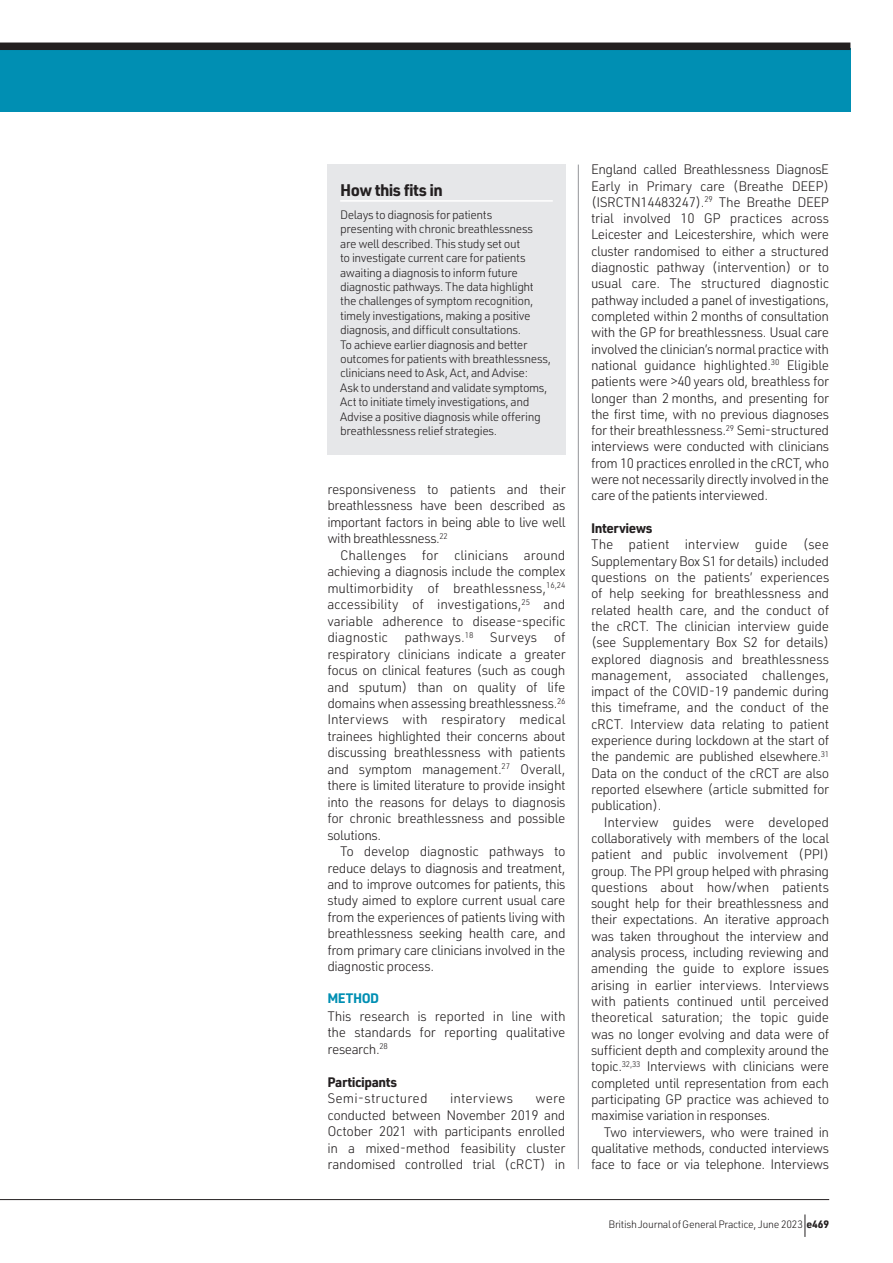
<style>
.page{position:relative;width:893px;height:1263px;background:#fff}
.page>*{position:absolute;margin:0;border:0;box-sizing:border-box;transform-origin:0 0}
.t1{font:700 16.5px "URWDIN";letter-spacing:-.035em;color:#231f20}
.t2{font:300 13.5px/16.4px "URWDIN";letter-spacing:-.035em;color:#231f20;text-align:justify}
.t3{font:300 13.5px "URWDIN";letter-spacing:.005em;color:#231f20}
.t4{font:700 13.5px "URWDIN";letter-spacing:-.035em;color:#231f20}
.t5{font:700 13.5px "URWDIN";letter-spacing:-.035em;color:#008fb3}
.t6{font:300 12px/14.4px "URWDIN";letter-spacing:-.035em;color:#231f20}
.t7{font:300 10.5px "URWDIN";letter-spacing:-.025em;color:#231f20}
.s1{font-weight:700}
</style>
<div class="page">
<div style="left:0;top:48px;width:850px;height:63px;background:#008fb3"></div>
<div style="left:0;top:43px;width:850px;height:7px;background:#231f20"></div>
<hr style="left:578px;top:165px;width:1px;height:1004px;background:#939598">
<div style="left:327px;top:165px;width:239px;height:290px;background:#e6e7e9"></div>
<hr style="left:340px;top:200px;width:213px;height:2px;background:#fff">
<hr style="left:0;top:1199px;width:829px;height:1px;background:#231f20">
<svg style="left:805px;top:1214px;width:1px;height:23px"></svg>
<p class="t1" style="left:340px;top:179px;width:104px">How this fits in</p>
<p class="t6" style="left:340px;top:207px;width:212px">Delays to diagnosis for patients<br>presenting with chronic breathlessness are well described. This study set out<br>to investigate current care for patients awaiting a diagnosis to inform future diagnostic pathways. The data highlight the challenges of symptom recognition, timely investigations, making a positive diagnosis, and difficult consultations.<br>To achieve earlier diagnosis and better outcomes for patients with breathlessness, clinicians need to Ask, Act, and Advise:<br>Ask to understand and validate symptoms, Act to initiate timely investigations, and Advise a positive diagnosis while offering breathlessness relief strategies.</p>
<p class="t2" style="left:327px;top:481px;width:240px">responsiveness to patients and their breathlessness have been described as important factors in being able to live well with breathlessness.<sup>22</sup></p>
<p class="t2" style="left:327px;top:546px;width:240px;text-indent:13px">Challenges for clinicians around achieving a diagnosis include the complex multimorbidity of breathlessness,<sup>16,24 </sup>accessibility of investigations,<sup>25</sup> and variable adherence to disease-specific diagnostic pathways.<sup>18</sup> Surveys of respiratory clinicians indicate a greater focus on clinical features (such as cough and sputum) than on quality of life domains when assessing breathlessness.<sup>26<br></sup>Interviews with respiratory medical trainees highlighted their concerns about discussing breathlessness with patients and symptom management.<sup>27</sup> Overall, there is limited literature to provide insight into the reasons for delays to diagnosis for chronic breathlessness and possible solutions.</p>
<p class="t2" style="left:327px;top:843px;width:240px;text-indent:13px">To develop diagnostic pathways to reduce delays to diagnosis and treatment, and to improve outcomes for patients, this study aimed to explore current usual care from the experiences of patients living with breathlessness seeking health care, and from primary care clinicians involved in the diagnostic process.</p>
<p class="t5" style="left:327px;top:989px;width:53px">METHOD</p>
<p class="t2" style="left:327px;top:1007px;width:240px">This research is reported in line with the standards for reporting qualitative research.<sup>28</sup></p>
<p class="t4" style="left:327px;top:1073px;width:71px">Participants</p>
<p class="t3" style="left:327px;top:1090px;width:102px">Semi-structured</p>
<p class="t3" style="left:450px;top:1090px;width:65px">interviews</p>
<p class="t2" style="left:327px;top:1090px;width:240px;text-indent:208px">were conducted between November 2019 and October 2021 with participants enrolled in a mixed-method feasibility cluster randomised controlled trial (cRCT) in</p>
<p class="t2" style="left:591px;top:161px;width:240px">England called Breathlessness DiagnosE Early in Primary care (Breathe DEEP) (ISRCTN14483247).<sup>29</sup> The Breathe DEEP trial involved 10 GP practices across Leicester and Leicestershire, which were cluster randomised to either a structured diagnostic pathway (intervention) or to usual care. The structured diagnostic pathway included a panel of investigations, completed within 2 months of consultation with the GP for breathlessness. Usual care involved the clinician’s normal practice with national guidance highlighted.<sup>30</sup> Eligible patients were &gt;40 years old, breathless for longer than 2 months, and presenting for the first time, with no previous diagnoses for their breathlessness.<sup>29</sup> Semi-structured interviews were conducted with clinicians from 10 practices enrolled in the cRCT, who were not necessarily directly involved in the care of the patients interviewed.</p>
<p class="t4" style="left:591px;top:519px;width:63px">Interviews</p>
<p class="t2" style="left:591px;top:536px;width:240px">The patient interview guide (see Supplementary Box S1 for details) included questions on the patients’ experiences of help seeking for breathlessness and related health care, and the conduct of the cRCT. The clinician interview guide (see Supplementary Box S2 for details) explored diagnosis and breathlessness management, associated challenges, impact of the COVID-19 pandemic during this timeframe, and the conduct of the cRCT. Interview data relating to patient experience during lockdown at the start of the pandemic are published elsewhere.<sup>31<br></sup>Data on the conduct of the cRCT are also reported elsewhere (article submitted for publication).</p>
<p class="t2" style="left:591px;top:813px;width:240px;text-indent:13px">Interview guides were developed collaboratively with members of the local patient and public involvement (PPI) group. The PPI group helped with phrasing questions about how/when patients sought help for their breathlessness and their expectations. An iterative approach was taken throughout the interview and analysis process, including reviewing and amending the guide to explore issues arising in earlier interviews. Interviews with patients continued until perceived theoretical saturation; the topic guide was no longer evolving and data were of sufficient depth and complexity around the topic.<sup>32,33</sup> Interviews with clinicians were completed until representation from each participating GP practice was achieved to maximise variation in responses.</p>
<p class="t2" style="left:591px;top:1123px;width:240px;text-indent:13px">Two interviewers, who were trained in qualitative methods, conducted interviews face to face or via telephone. Interviews</p>
<p class="t7" style="left:609px;top:1217px;width:222px">BritishJournalofGeneralPractice, June 2023 <span class="s1">e469</span></p>
</div>
